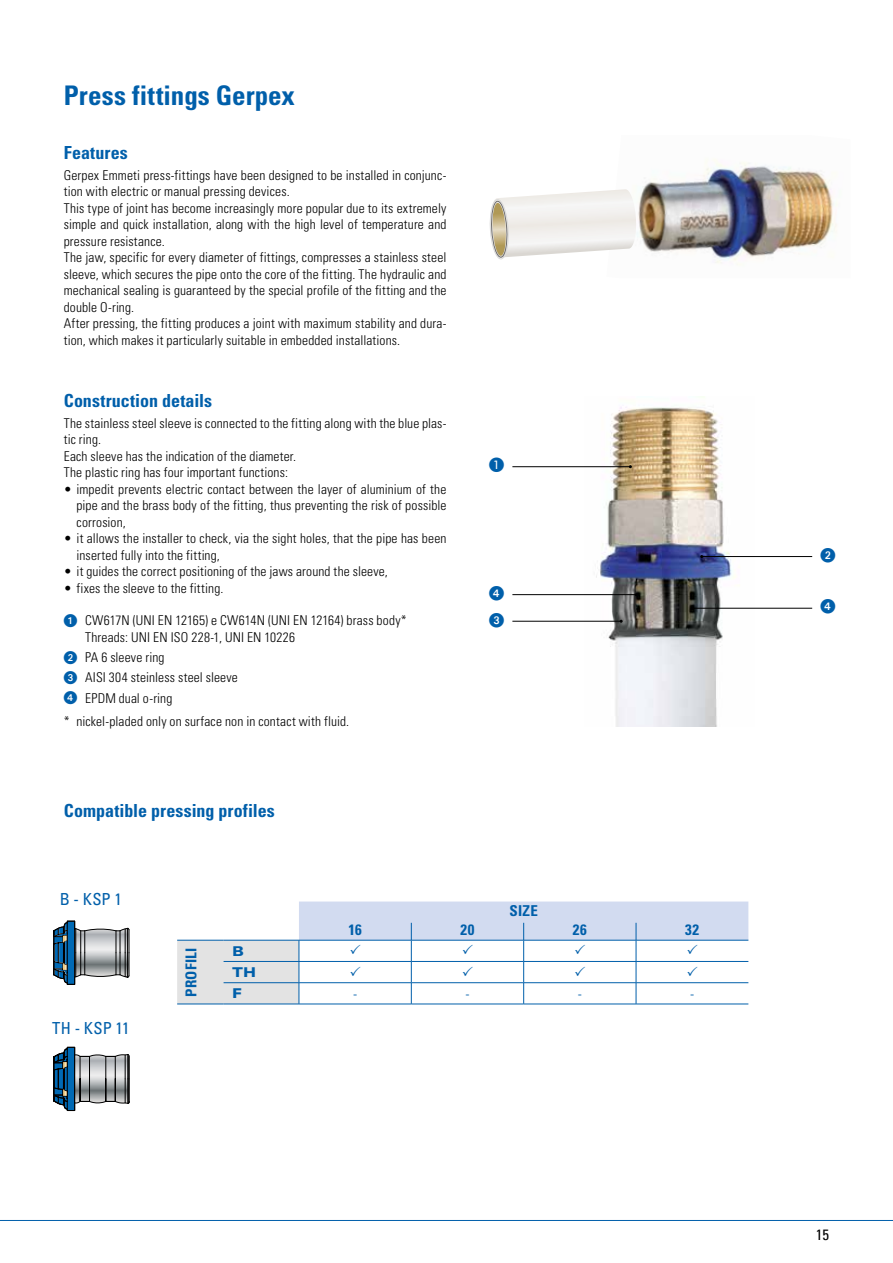
<style>
.page{position:relative;width:893px;height:1263px;background:#fff}
.page>*{position:absolute;margin:0;border:0;box-sizing:border-box;transform-origin:0 0}
.t1{font:700 condensed 27px "Univers";letter-spacing:.005em;color:#005faa}
.t2{font:700 condensed 18px "Univers";letter-spacing:.005em;color:#005faa}
.t3{font:condensed 16.5px "Univers";letter-spacing:.015em;color:#005faa}
.t4{font:700 condensed 15px "Univers";letter-spacing:.02em;color:#005faa}
.t5{font:15px "European Pi One";color:#005faa}
.t6{font:300 condensed 15px "Univers";color:#005faa}
.t7{font:condensed 15px "Univers";color:#000}
.t8{font:300 condensed 13.5px/16.5px "Univers";letter-spacing:.01em;color:#000}
.t9{font:900 expanded 13.5px/21.3px "Univers";color:#005faa}
.s1{font-family:"European Pi One";font-weight:400;font-stretch:normal;color:#005faa}
</style>
<div class="page">
<hr style="left:0;top:1220px;width:893px;height:1px;background:#005faa">
<hr style="left:177px;top:1004px;width:47px;height:1px;background:#005faa">
<hr style="left:224px;top:1004px;width:75px;height:1px;background:#005faa">
<hr style="left:299px;top:1004px;width:112px;height:1px;background:#005faa">
<hr style="left:411px;top:1004px;width:113px;height:1px;background:#005faa">
<hr style="left:524px;top:1004px;width:112px;height:1px;background:#005faa">
<hr style="left:636px;top:1004px;width:112px;height:1px;background:#005faa">
<img style="left:637px;top:159px;width:200px;height:106px">
<svg style="left:489px;top:189px;width:148px;height:71px"></svg>
<img style="left:585px;top:396px;width:170px;height:330px">
<hr style="left:702px;top:556px;width:110px;height:1px;background:#000">
<hr style="left:512px;top:621px;width:109px;height:1px;background:#000">
<hr style="left:693px;top:608px;width:119px;height:1px;background:#000">
<hr style="left:512px;top:594px;width:124px;height:1px;background:#000">
<hr style="left:512px;top:466px;width:118px;height:1px;background:#000">
<svg style="left:53px;top:920px;width:77px;height:65px"></svg>
<svg style="left:53px;top:1046px;width:77px;height:65px"></svg>
<svg style="left:177px;top:901px;width:571px;height:103px"></svg>
<h1 class="t1" style="left:64px;top:78px;width:233px">Press fittings Gerpex</h1>
<h2 class="t2" style="left:64px;top:141px;width:66px">Features</h2>
<p class="t8" style="left:64px;top:167px;width:384px">Gerpex Emmeti press-fittings have been designed to be installed in conjunc&shy;tion with electric or manual pressing devices.<br>This type of joint has become increasingly more popular due to its extremely simple and quick installation, along with the high level of temperature and pressure resistance.<br>The jaw, specific for every diameter of fittings, compresses a stainless steel sleeve, which secures the pipe onto the core of the fitting. The hydraulic and mechanical sealing is guaranteed by the special profile of the fitting and the double O-ring.<br>After pressing, the fitting produces a joint with maximum stability and dura&shy;tion, which makes it particularly suitable in embedded installations.</p>
<h2 class="t2" style="left:64px;top:389px;width:150px">Construction details</h2>
<p class="t8" style="left:64px;top:415px;width:384px">The stainless steel sleeve is connected to the fitting along with the blue plas&shy;tic ring.<br>Each sleeve has the indication of the diameter.<br>The plastic ring has four important functions:</p>
<p class="t8" style="left:77px;top:481px;width:371px;text-align:justify;text-indent:-13px">• impedit prevents electric contact between the layer of aluminium of the pipe and the brass body of the fitting, thus preventing the risk of possible corrosion,</p>
<p class="t8" style="left:77px;top:530px;width:371px;text-indent:-13px">• it allows the installer to check, via the sight holes, that the pipe has been inserted fully into the fitting,</p>
<p class="t8" style="left:64px;top:563px;width:326px">• it guides the correct positioning of the jaws around the sleeve,</p>
<p class="t8" style="left:64px;top:580px;width:161px">• fixes the sleeve to the fitting.</p>
<p class="t8" style="left:85px;top:612px;width:323px;text-indent:-21px"><span class="s1">1</span> CW617N (UNI EN 12165) e CW614N (UNI EN 12164) brass body*<br>Threads: UNI EN ISO 228-1, UNI EN 10226</p>
<p class="t8" style="left:64px;top:647px;width:176px;line-height:20.4px"><span class="s1">2</span> PA 6 sleeve ring<br><span class="s1">3</span> AISI 304 steinless steel sleeve<br><span class="s1">4</span> EPDM dual o-ring</p>
<p class="t8" style="left:64px;top:712px;width:287px">* nickel-pladed only on surface non in contact with fluid.</p>
<h2 class="t2" style="left:64px;top:799px;width:213px">Compatible pressing profiles</h2>
<p class="t3" style="left:60px;top:889px;width:64px">B - KSP 1</p>
<p class="t5" style="left:489px;top:457px;width:16px">A</p>
<p class="t5" style="left:489px;top:585px;width:16px">4</p>
<p class="t5" style="left:489px;top:612px;width:16px">3</p>
<p class="t4" style="left:509px;top:901px;width:30px">SIZE</p>
<p class="t3" style="left:52px;top:1018px;width:79px">TH - KSP 11</p>
<p class="t4" style="left:182px;top:997px;width:51px;rotate:-90deg">PROFILI</p>
<p class="t9" style="left:232px;top:940px;width:26px">B<br>TH<br>F</p>
<p class="t4" style="left:348px;top:920px;width:15px">16</p>
<p class="t4" style="left:461px;top:920px;width:15px">20</p>
<p class="t4" style="left:573px;top:920px;width:15px">26</p>
<p class="t4" style="left:685px;top:920px;width:15px">32</p>
<p class="t6" style="left:353px;top:984px;width:6px">-</p>
<p class="t6" style="left:465px;top:984px;width:6px">-</p>
<p class="t6" style="left:578px;top:984px;width:6px">-</p>
<p class="t6" style="left:690px;top:984px;width:6px">-</p>
<p class="t5" style="left:821px;top:547px;width:16px">2</p>
<p class="t5" style="left:821px;top:598px;width:16px">4</p>
<p class="t7" style="left:816px;top:1225px;width:15px">15</p>
</div>
